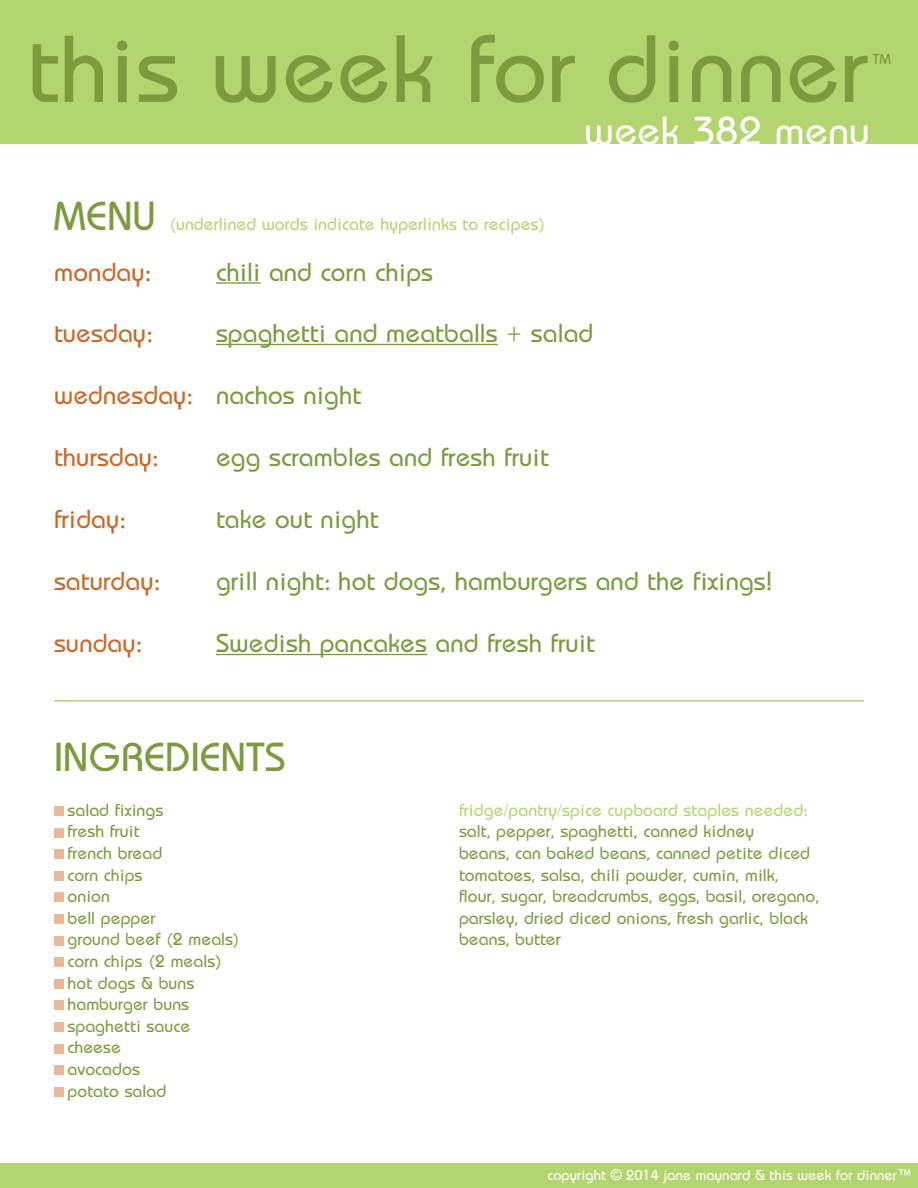
<style>
.page{position:relative;width:918px;height:1188px;background:#fff}
.page>*{position:absolute;margin:0;border:0;box-sizing:border-box;transform-origin:0 0}
.t1{font:99px "Opal";color:#7c9b3f}
.t2{font:42px "Opal";color:#7c9b3f}
.t3{font:42px "Opal";color:#fff}
.t4{font:27px "Opal";color:#7c9b3f}
.t5{font:27px "Opal";color:#cb6828}
.t6{font:18px/21.6px "Opal";color:#7c9b3f}
.t7{font:18px "Opal";color:#b3d56f}
.t8{font:15px "Opal";color:#fffffe}
.t9{font:15px "Opal";color:#7c9b3f}
.s1{font-family:"Arial"}
</style>
<div class="page">
<div style="left:0;top:0;width:918px;height:143px;background:#b3d56f"></div>
<div style="left:0;top:1164px;width:918px;height:24px;background:#b3d56f"></div>
<hr style="left:216px;top:282px;width:45px;height:2px;background:#7c9b3f">
<hr style="left:216px;top:344px;width:282px;height:1px;background:#7c9b3f">
<hr style="left:216px;top:654px;width:211px;height:1px;background:#7c9b3f">
<hr style="left:54px;top:700px;width:810px;height:2px;background:#b3d56f">
<div style="left:55px;top:806px;width:9px;height:10px;background:#e7b89a"></div>
<div style="left:55px;top:828px;width:9px;height:9px;background:#e7b89a"></div>
<div style="left:55px;top:850px;width:9px;height:9px;background:#e7b89a"></div>
<div style="left:55px;top:871px;width:9px;height:10px;background:#e7b89a"></div>
<div style="left:55px;top:893px;width:9px;height:9px;background:#e7b89a"></div>
<div style="left:55px;top:914px;width:9px;height:10px;background:#e7b89a"></div>
<div style="left:55px;top:936px;width:9px;height:9px;background:#e7b89a"></div>
<div style="left:55px;top:958px;width:9px;height:9px;background:#e7b89a"></div>
<div style="left:55px;top:979px;width:9px;height:10px;background:#e7b89a"></div>
<div style="left:55px;top:1001px;width:9px;height:9px;background:#e7b89a"></div>
<div style="left:55px;top:1022px;width:9px;height:10px;background:#e7b89a"></div>
<div style="left:55px;top:1044px;width:9px;height:9px;background:#e7b89a"></div>
<div style="left:55px;top:1066px;width:9px;height:9px;background:#e7b89a"></div>
<div style="left:55px;top:1087px;width:9px;height:10px;background:#e7b89a"></div>
<h1 class="t1" style="left:27px;top:10px;width:842px">this week for dinner</h1>
<p class="t9" style="left:873px;top:50px;width:20px">TM</p>
<h2 class="t2" style="left:54px;top:190px;width:104px">MENU</h2>
<p class="t7" style="left:169px;top:213px;width:378px">(underlined words indicate hyperlinks to recipes)</p>
<h2 class="t3" style="left:584px;top:106px;width:287px">week 382 menu</h2>
<h3 class="t5" style="left:54px;top:256px;width:98px">monday:</h3>
<h3 class="t5" style="left:54px;top:317px;width:100px">tuesday:</h3>
<h3 class="t5" style="left:54px;top:379px;width:140px">wednesday:</h3>
<h3 class="t5" style="left:54px;top:441px;width:106px">thursday:</h3>
<h3 class="t5" style="left:54px;top:503px;width:73px">friday:</h3>
<h3 class="t5" style="left:54px;top:565px;width:107px">saturday:</h3>
<h3 class="t5" style="left:54px;top:627px;width:89px">sunday:</h3>
<h3 class="t4" style="left:216px;top:256px;width:219px">chili and corn chips</h3>
<h3 class="t4" style="left:216px;top:317px;width:379px">spaghetti and meatballs + salad</h3>
<h3 class="t4" style="left:216px;top:379px;width:147px">nachos night</h3>
<h3 class="t4" style="left:216px;top:441px;width:335px">egg scrambles and fresh fruit</h3>
<h3 class="t4" style="left:216px;top:503px;width:164px">take out night</h3>
<h3 class="t4" style="left:216px;top:565px;width:557px">grill night: hot dogs, hamburgers and the fixin’gs!</h3>
<h3 class="t4" style="left:216px;top:627px;width:381px">Swedish pancakes and fresh fruit</h3>
<h2 class="t2" style="left:54px;top:732px;width:233px">INGREDIENTS</h2>
<p class="t6" style="left:68px;top:799px;width:174px">salad fixings<br>fresh fruit<br>french bread<br>corn chips<br>onion<br>bell pepper<br>ground beef (2 meals) corn chips (2 meals) hot dogs &amp; buns hamburger buns spaghetti sauce cheese<br>avocados<br>potato salad</p>
<p class="t7" style="left:459px;top:799px;width:350px">fridge/pantry/spice cupboard staples needed:</p>
<p class="t6" style="left:459px;top:820px;width:362px">salt, pepper, spaghetti, canned kidney<br>beans, can baked beans, canned petite diced tomatoes, salsa, chili powder, cumin, milk, flour, sugar, breadcrumbs, eggs, basil, oregano, parsley, dried diced onions, fresh garlic, black beans, butter</p>
<p class="t8" style="left:548px;top:1166px;width:366px">copyright <span class="s1">©</span> 2014 jane maynard &amp; this week for dinner<span class="s1">™</span></p>
</div>
